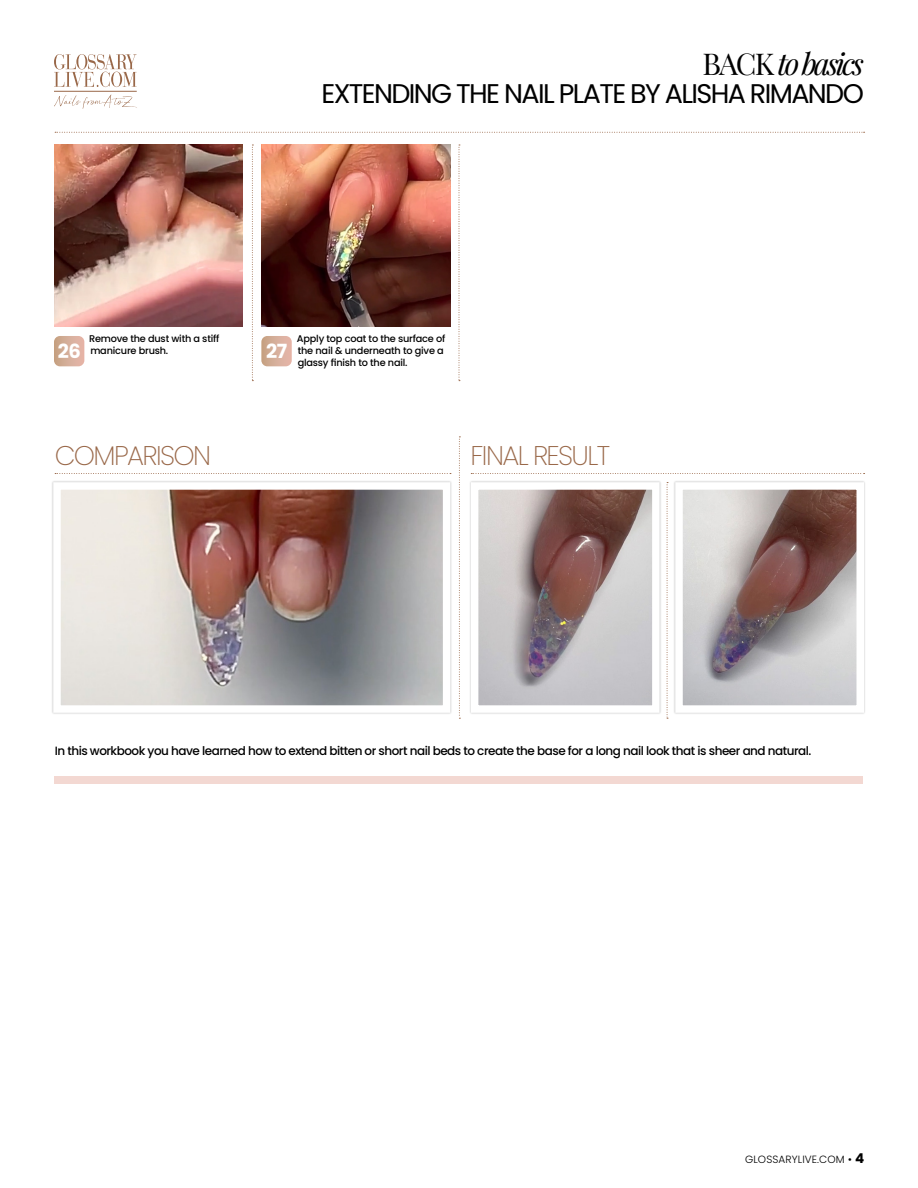
<style>
.page{position:relative;width:918px;height:1188px;background:#fff}
.page>*{position:absolute;margin:0;border:0;box-sizing:border-box;transform-origin:0 0}
.t1{font:italic 30px "Playfair Display";letter-spacing:-.09em;color:#000}
.t2{font:27px "Poppins";letter-spacing:-.06em;color:#000}
.t3{font:200 27px "Poppins";letter-spacing:-.06em;color:#996849}
.t4{font:700 19.5px "Poppins";color:#fff}
.t5{font:500 12px "Poppins";letter-spacing:-.04em;color:#000}
.t6{font:300 10.5px "Poppins";letter-spacing:.01em;color:#000}
.t7{font:500 9.75px/12px "Poppins";letter-spacing:-.02em;color:#000}
.s1{font-style:normal}
.s2{font-weight:400}
.s3{font-weight:700;font-size:13.5px}
</style>
<div class="page">
<svg style="left:54px;top:54px;width:83px;height:33px"></svg>
<hr style="left:54px;top:91px;width:83px;height:1px;background:#996849">
<svg style="left:54px;top:95px;width:83px;height:14px"></svg>
<svg style="left:252px;top:145px;width:1px;height:236px"></svg>
<svg style="left:459px;top:436px;width:1px;height:283px"></svg>
<svg style="left:667px;top:482px;width:1px;height:237px"></svg>
<svg style="left:459px;top:145px;width:1px;height:236px"></svg>
<svg style="left:54px;top:336px;width:30px;height:30px"></svg>
<svg style="left:261px;top:336px;width:31px;height:30px"></svg>
<svg style="left:55px;top:132px;width:810px;height:1px"></svg>
<svg style="left:55px;top:473px;width:396px;height:1px"></svg>
<svg style="left:471px;top:473px;width:394px;height:1px"></svg>
<img style="left:54px;top:145px;width:189px;height:181px">
<img style="left:261px;top:145px;width:189px;height:181px">
<div style="left:54px;top:777px;width:809px;height:7px;background:#f3d8d2"></div>
<div style="left:51px;top:480px;width:401px;height:235px;background:#e8e8e8"></div>
<img style="left:62px;top:491px;width:379px;height:213px">
<div style="left:53px;top:482px;width:397px;height:231px;border:8px solid #fff"></div>
<div style="left:469px;top:480px;width:193px;height:235px;background:#e9e9e9"></div>
<img style="left:480px;top:491px;width:171px;height:213px">
<div style="left:471px;top:482px;width:189px;height:231px;border:8px solid #fff"></div>
<div style="left:673px;top:480px;width:193px;height:235px;background:#e9e9e9"></div>
<img style="left:684px;top:491px;width:171px;height:213px">
<div style="left:675px;top:482px;width:189px;height:231px;border:8px solid #fff"></div>
<p class="t1" style="left:702px;top:40px;width:163px"><span class="s1">BACK</span> to basics</p>
<p class="t2" style="left:321px;top:78px;width:544px">EXTENDING THE NAIL PLATE BY ALISHA RIMANDO</p>
<p class="t4" style="left:58px;top:340px;width:25px">26</p>
<p class="t7" style="left:89px;top:333px;width:132px">Remove the dust with a stiff manicure brush.</p>
<p class="t4" style="left:266px;top:340px;width:23px">27</p>
<p class="t7" style="left:297px;top:333px;width:150px">Apply top coat to the surface of the nail &amp; underneath to give a glassy finish to the nail.</p>
<p class="t3" style="left:55px;top:440px;width:158px">COMPARISON</p>
<p class="t3" style="left:471px;top:440px;width:141px">FINAL RESULT</p>
<p class="t5" style="left:55px;top:744px;width:758px">In this workbook you have learned how to extend bitten or short nail beds to create the base for a long nail look that is sheer and natural.</p>
<p class="t6" style="left:745px;top:1154px;width:121px">GLOSSARYLIVE.COM <span class="s2">•</span> <span class="s3">4</span></p>
</div>
